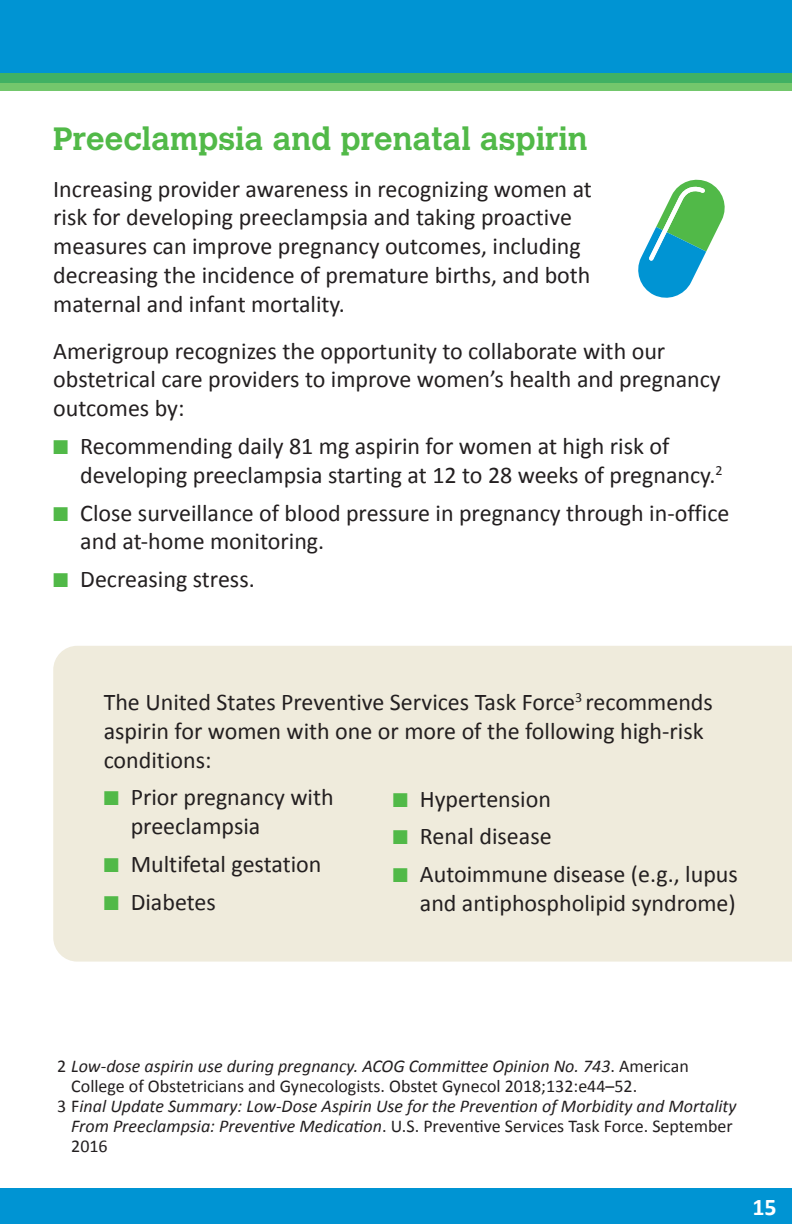
<style>
.page{position:relative;width:792px;height:1224px;background:#fff}
.page>*{position:absolute;margin:0;border:0;box-sizing:border-box;transform-origin:0 0}
.Amerigroup_Sub_head{font:700 32px "Calvert MT Std";color:#51b948}
.Amerigroup_Body_Text{font:24px/28.8px "Calibri";color:#231f20}
.Amerigroup_Body_Text-2{font:700 24px "Calibri";color:#fff}
.Amerigroup_Legal_Lin{font:italic 18px/20px "Calibri";color:#231f20}
.Amerigroup_Legal_Lin-2{font:18px/20px "Calibri";color:#231f20}
.s1{color:#51b948}
.s2{font-style:italic}
.s3{font-style:normal}
</style>
<div class="page">
<div style="left:0;top:0;width:792px;height:82px;background:#0094d3"></div>
<svg style="left:0;top:73px;width:792px;height:18px;background:#56ba67"></svg>
<div style="left:0;top:1188px;width:792px;height:36px;background:#0094d3"></div>
<div style="left:53px;top:646px;width:739px;height:316px;background:#efebdc"></div>
<svg style="left:638px;top:179px;width:87px;height:119px"></svg>
<p class="Amerigroup_Sub_head" style="left:53px;top:118px;width:536px">Preeclampsia and prenatal aspirin</p>
<p class="Amerigroup_Body_Text" style="left:53px;top:174px;width:540px">Increasing provider awareness in recognizing women at risk for developing preeclampsia and taking proactive measures can improve pregnancy outcomes, including decreasing the incidence of premature births, and both maternal and infant mortality.</p>
<p class="Amerigroup_Body_Text" style="left:53px;top:336px;width:669px">Amerigroup recognizes the opportunity to collaborate with our obstetrical care providers to improve women’s health and pregnancy outcomes by:</p>
<p class="Amerigroup_Body_Text" style="left:80px;top:432px;width:644px;text-indent:-27px"><span class="s1">■</span> Recommending daily 81 mg aspirin for women at high risk of developing preeclampsia starting at 12 to 28 weeks of pregnancy.<sup>2</sup></p>
<p class="Amerigroup_Body_Text" style="left:80px;top:498px;width:651px;text-indent:-27px"><span class="s1">■</span> Close surveillance of blood pressure in pregnancy through in-office and at-home monitoring.</p>
<p class="Amerigroup_Body_Text" style="left:53px;top:565px;width:203px"><span class="s1">■</span> Decreasing stress.</p>
<p class="Amerigroup_Body_Text" style="left:104px;top:688px;width:611px">The United States Preventive Services Task Force<sup>3</sup> recommends aspirin for women with one or more of the following high-risk conditions:</p>
<p class="Amerigroup_Body_Text" style="left:131px;top:783px;width:205px;text-indent:-27px"><span class="s1">■</span> Prior pregnancy with preeclampsia</p>
<p class="Amerigroup_Body_Text" style="left:104px;top:850px;width:219px"><span class="s1">■</span> Multifetal gestation</p>
<p class="Amerigroup_Body_Text" style="left:104px;top:888px;width:114px"><span class="s1">■</span> Diabetes</p>
<p class="Amerigroup_Body_Text" style="left:393px;top:784px;width:160px"><span class="s1">■</span> Hypertension</p>
<p class="Amerigroup_Body_Text" style="left:393px;top:822px;width:160px"><span class="s1">■</span> Renal disease</p>
<p class="Amerigroup_Body_Text" style="left:393px;top:860px;width:347px;text-align:right"><span class="s1">■</span> Autoimmune disease (e.g., lupus and antiphospholipid syndrome)</p>
<p class="Amerigroup_Legal_Lin-2" style="left:71px;top:1056px;width:619px;text-indent:-14px">2 <span class="s2">Low-dose aspirin use during pregnancy. ACOG Committee Opinion No. 743</span>. American<br>College of Obstetricians and Gynecologists. Obstet Gynecol 2018;132:e44–52.</p>
<p class="Amerigroup_Legal_Lin" style="left:71px;top:1095px;width:667px;text-indent:-14px"><span class="s3">3 F</span>inal Update Summary: Low-Dose Aspirin Use for the Prevention of Morbidity and Mortality<br>From Preeclampsia: Preventive Medication<span class="s3">. U.S. Preventive Services Task Force. September<br>2016</span></p>
<p class="Amerigroup_Body_Text-2" style="left:752px;top:1192px;width:26px">15</p>
</div>
